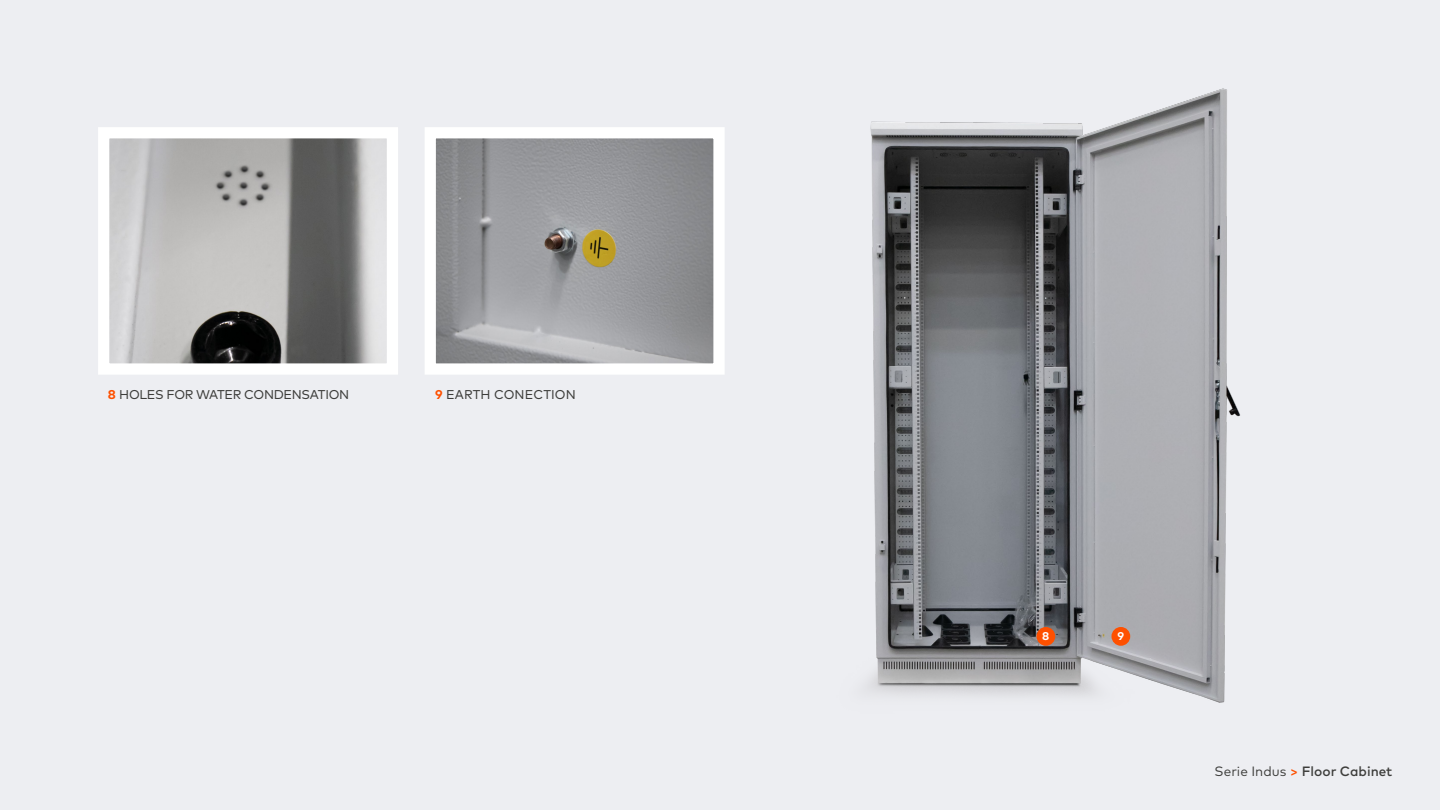
<style>
.page{position:relative;width:1440px;height:810px;background:#edeef2}
.page>*{position:absolute;margin:0;border:0;box-sizing:border-box;transform-origin:0 0}
.t1{font:500 13.5px "Mark Pro";color:#3d3d3b}
.t2{font:12.75px "Mark Pro";letter-spacing:-.025em;color:#3d3d3b}
.t3{font:12.75px "Mark Pro";letter-spacing:.005em;color:#3d3d3b}
.t4{font:700 11.25px "Mark Pro";color:#fff}
.s1{font-weight:700;color:#fe5000}
.s2{font-weight:400}
.s3{color:#fe5000}
</style>
<div class="page">
<img style="left:867px;top:88px;width:373px;height:615px">
<svg style="left:425px;top:127px;width:300px;height:248px"></svg>
<svg style="left:98px;top:127px;width:300px;height:248px"></svg>
<div style="left:1036px;top:627px;width:19px;height:19px;background:#fe5000;border-radius:50%"></div>
<div style="left:1112px;top:627px;width:18px;height:19px;background:#fe5000;border-radius:50%"></div>
<p class="t2" style="left:108px;top:385px;width:243px"><span class="s1">8</span> HOLES FOR WATER CONDENSATION</p>
<p class="t3" style="left:435px;top:385px;width:142px"><span class="s1">9</span> EARTH CONECTION</p>
<p class="t4" style="left:1042px;top:628px;width:9px">8</p>
<p class="t4" style="left:1118px;top:628px;width:8px">9</p>
<p class="t1" style="left:1215px;top:761px;width:179px"><span class="s2">Serie Indus</span> <span class="s3">&gt;</span> Floor Cabinet</p>
</div>
